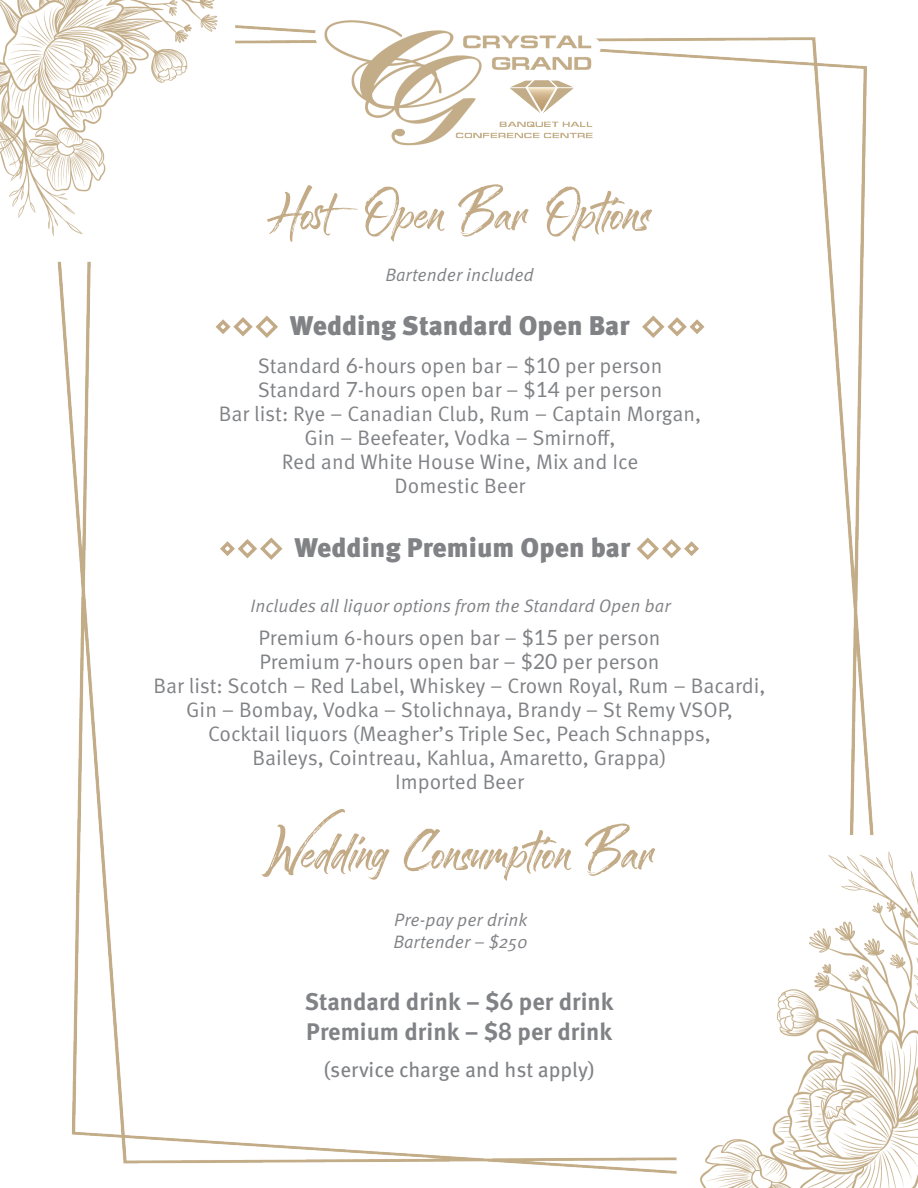
<style>
.page{position:relative;width:918px;height:1188px;background:#fff}
.page>*{position:absolute;margin:0;border:0;box-sizing:border-box;transform-origin:0 0}
.t1{font:82.5px "Sandbrush Pro";color:#c3ab87}
.t2{font:900 27px "Meta Pro";color:#808285}
.t3{font:700 24px/30px "Meta Pro";color:#808285}
.t4{font:21px/24px "Meta Pro";color:#808285;text-align:center}
.t5{font:21px "Meta Pro";color:#808285}
.t6{font:italic 18px/21.6px "Meta Pro";color:#808285}
.s1{font-family:"Lato"}
</style>
<div class="page">
<img style="left:0;top:0;width:918px;height:1188px">
<svg style="left:213px;top:313px;width:67px;height:27px"></svg>
<svg style="left:640px;top:313px;width:67px;height:27px"></svg>
<svg style="left:218px;top:535px;width:67px;height:27px"></svg>
<svg style="left:634px;top:535px;width:67px;height:27px"></svg>
<h1 class="t1" style="left:269px;top:170px;width:382px">HostOpen Bar Options</h1>
<p class="t6" style="left:385px;top:264px;width:150px">Bartender included</p>
<p class="t2" style="left:290px;top:309px;width:341px">Wedding Standard Open Bar</p>
<p class="t4" style="left:219px;top:354px;width:484px">Standard <span class="s1">6</span>-hours open bar – $<span class="s1">10</span> per person Standard <span class="s1">7</span>-hours open bar – $<span class="s1">14</span> per person<br>Bar list: Rye – Canadian Club, Rum – Captain Morgan, Gin – Beefeater, Vodka – Smirnoff,<br>Red and White House Wine, Mix and Ice<br>Domestic Beer</p>
<p class="t2" style="left:294px;top:530px;width:338px">Wedding Premium Open bar</p>
<p class="t6" style="left:251px;top:595px;width:422px">Includes all liquor options from the Standard Open bar</p>
<p class="t4" style="left:153px;top:627px;width:614px">Premium 6-hours open bar – $<span class="s1">15</span> per person<br>Premium 7-hours open bar – $<span class="s1">20</span> per person<br>Bar list: Scotch – Red Label, Whiskey – Crown Royal, Rum – Bacardi, Gin – Bombay, Vodka – Stolichnaya, Brandy – St Remy VSOP, Cocktail liquors (Meagher’s Triple Sec, Peach Schnapps,<br>Baileys, Cointreau, Kahlua, Amaretto, Grappa)<br>Imported Beer</p>
<h1 class="t1" style="left:267px;top:809px;width:388px">Wedding Consumption Bar</h1>
<p class="t6" style="left:393px;top:910px;width:136px">Pre-pay per drink<br>Bartender – $250</p>
<p class="t3" style="left:305px;top:987px;width:310px">Standard drink – $<span class="s1">6</span> per drink<br>Premium drink – $<span class="s1">8</span> per drink</p>
<p class="t5" style="left:324px;top:1056px;width:272px">(service charge and hst apply)</p>
</div>
